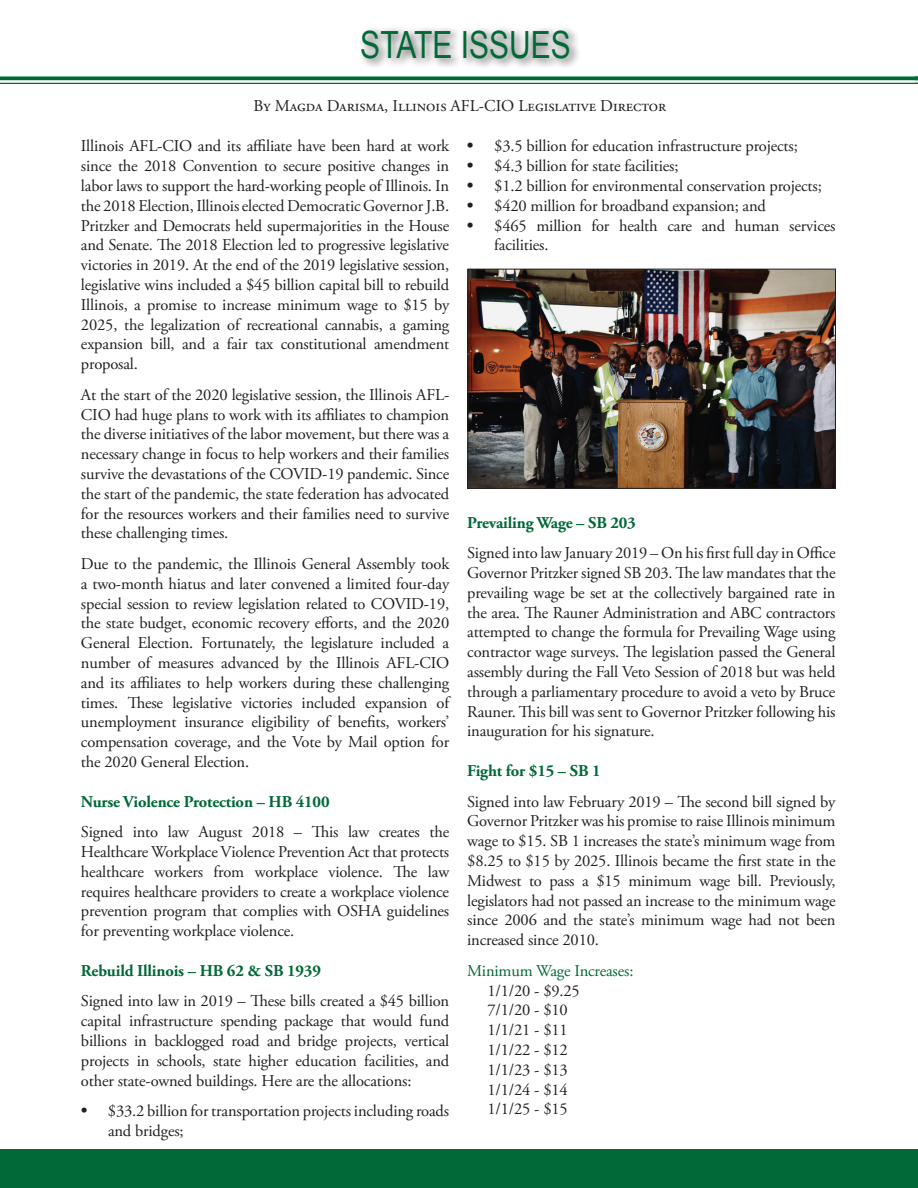
<style>
.page{position:relative;width:918px;height:1188px;background:#fff}
.page>*{position:absolute;margin:0;border:0;box-sizing:border-box;transform-origin:0 0}
.t1{font:37.5px "Arial";color:#006937;scale:.8 1}
.t2{font:16.5px/19.8px "Adobe Garamond Pro";letter-spacing:-.01em;color:#231f20;text-align:justify}
.t3{font:700 16.5px "Adobe Garamond Pro";letter-spacing:-.01em;color:#006937}
.t4{font:16.5px "Adobe Garamond Pro";letter-spacing:-.02em;color:#006937}
.s1{font-family:"Times";font-size:18px}
</style>
<div class="page">
<hr style="left:0;top:77px;width:918px;height:3px;background:#006937">
<hr style="left:0;top:83px;width:918px;height:1px;background:#006937">
<div style="left:0;top:1149px;width:918px;height:39px;background:#006937"></div>
<div style="left:357px;top:26px;width:224px;height:44px;background:#231f20;opacity:.75"></div>
<img style="left:470px;top:271px;width:364px;height:216px">
<div style="left:468px;top:269px;width:368px;height:220px;border:1px solid #231f20"></div>
<h1 class="t1" style="left:360px;top:20px;width:265px">STATE ISSUES</h1>
<p class="t2" style="left:253px;top:96px;width:414px">By Magda Darisma, Illinois AFL-CIO Legislative Director</p>
<p class="t2" style="left:81px;top:137px;width:370px">Illinois AFL-CIO and its affiliate have been hard at work since the 2018 Convention to secure positive changes in labor laws to support the hard-working people of Illinois. In the 2018 Election, Illinois elected Democratic Governor J.B.<br>Pritzker and Democrats held supermajorities in the House and Senate. The 2018 Election led to progressive legislative victories in 2019. At the end of the 2019 legislative session, legislative wins included a $45 billion capital bill to rebuild Illinois, a promise to increase minimum wage to $15 by 2025, the legalization of recreational cannabis, a gaming expansion bill, and a fair tax constitutional amendment proposal.</p>
<p class="t2" style="left:81px;top:385px;width:370px">At the start of the 2020 legislative session, the Illinois AFL-CIO had huge plans to work with its affiliates to champion the diverse initiatives of the labor movement, but there was a necessary change in focus to help workers and their families survive the devastations of the COVID-19 pandemic. Since the start of the pandemic, the state federation has advocated for the resources workers and their families need to survive these challenging times.</p>
<p class="t2" style="left:81px;top:555px;width:370px">Due to the pandemic, the Illinois General Assembly took a two-month hiatus and later convened a limited four-day special session to review legislation related to COVID-19, the state budget, economic recovery efforts, and the 2020<br>General Election. Fortunately, the legislature included a number of measures advanced by the Illinois AFL-CIO and its affiliates to help workers during these challenging times. These legislative victories included expansion of unemployment insurance eligibility of benefits, workers’ compensation coverage, and the Vote by Mail option for the 2020 General Election.</p>
<p class="t3" style="left:81px;top:792px;width:250px">Nurse Violence Protection – HB 4100</p>
<p class="t2" style="left:81px;top:823px;width:370px">Signed into law August 2018 – This law creates the Healthcare Workplace Violence Prevention Act that protects healthcare workers from workplace violence. The law requires healthcare providers to create a workplace violence prevention program that complies with OSHA guidelines for preventing workplace violence.</p>
<p class="t3" style="left:81px;top:961px;width:241px">Rebuild Illinois – HB 62 &amp; SB 1939</p>
<p class="t2" style="left:81px;top:992px;width:370px">Signed into law in 2019 – These bills created a $45 billion capital infrastructure spending package that would fund billions in backlogged road and bridge projects, vertical projects in schools, state higher education facilities, and other state-owned buildings. Here are the allocations:</p>
<p class="t2" style="left:108px;top:1102px;width:343px;text-indent:-27px"><span class="s1">•</span> $33.2 billion for transportation projects including roads and bridges;</p>
<p class="t2" style="left:467px;top:137px;width:332px"><span class="s1">•</span> $3.5 billion for education infrastructure projects;</p>
<p class="t2" style="left:467px;top:157px;width:213px"><span class="s1">•</span> $4.3 billion for state facilities;</p>
<p class="t2" style="left:467px;top:177px;width:356px"><span class="s1">•</span> $1.2 billion for environmental conservation projects;</p>
<p class="t2" style="left:467px;top:196px;width:300px"><span class="s1">•</span> $420 million for broadband expansion; and</p>
<p class="t2" style="left:494px;top:216px;width:343px;text-indent:-27px"><span class="s1">•</span> $465 million for health care and human services facilities.</p>
<p class="t3" style="left:467px;top:513px;width:170px">Prevailing Wage – SB 203</p>
<p class="t2" style="left:467px;top:544px;width:370px">Signed into law January 2019 – On his first full day in Office Governor Pritzker signed SB 203. The law mandates that the prevailing wage be set at the collectively bargained rate in the area. The Rauner Administration and ABC contractors attempted to change the formula for Prevailing Wage using contractor wage surveys. The legislation passed the General assembly during the Fall Veto Session of 2018 but was held through a parliamentary procedure to avoid a veto by Bruce Rauner. This bill was sent to Governor Pritzker following his inauguration for his signature.</p>
<p class="t3" style="left:467px;top:761px;width:135px">Fight for $15 – SB 1</p>
<p class="t2" style="left:467px;top:792px;width:370px">Signed into law February 2019 – The second bill signed by Governor Pritzker was his promise to raise Illinois minimum wage to $15. SB 1 increases the state’s minimum wage from $8.25 to $15 by 2025. Illinois became the first state in the Midwest to pass a $15 minimum wage bill. Previously, legislators had not passed an increase to the minimum wage since 2006 and the state’s minimum wage had not been increased since 2010.</p>
<p class="t4" style="left:467px;top:961px;width:168px">Minimum Wage Increases:</p>
<p class="t2" style="left:488px;top:981px;width:94px;text-align:left">1/1/20 - $9.25<br>7/1/20 - $10<br>1/1/21 - $11<br>1/1/22 - $12<br>1/1/23 - $13<br>1/1/24 - $14<br>1/1/25 - $15</p>
</div>
